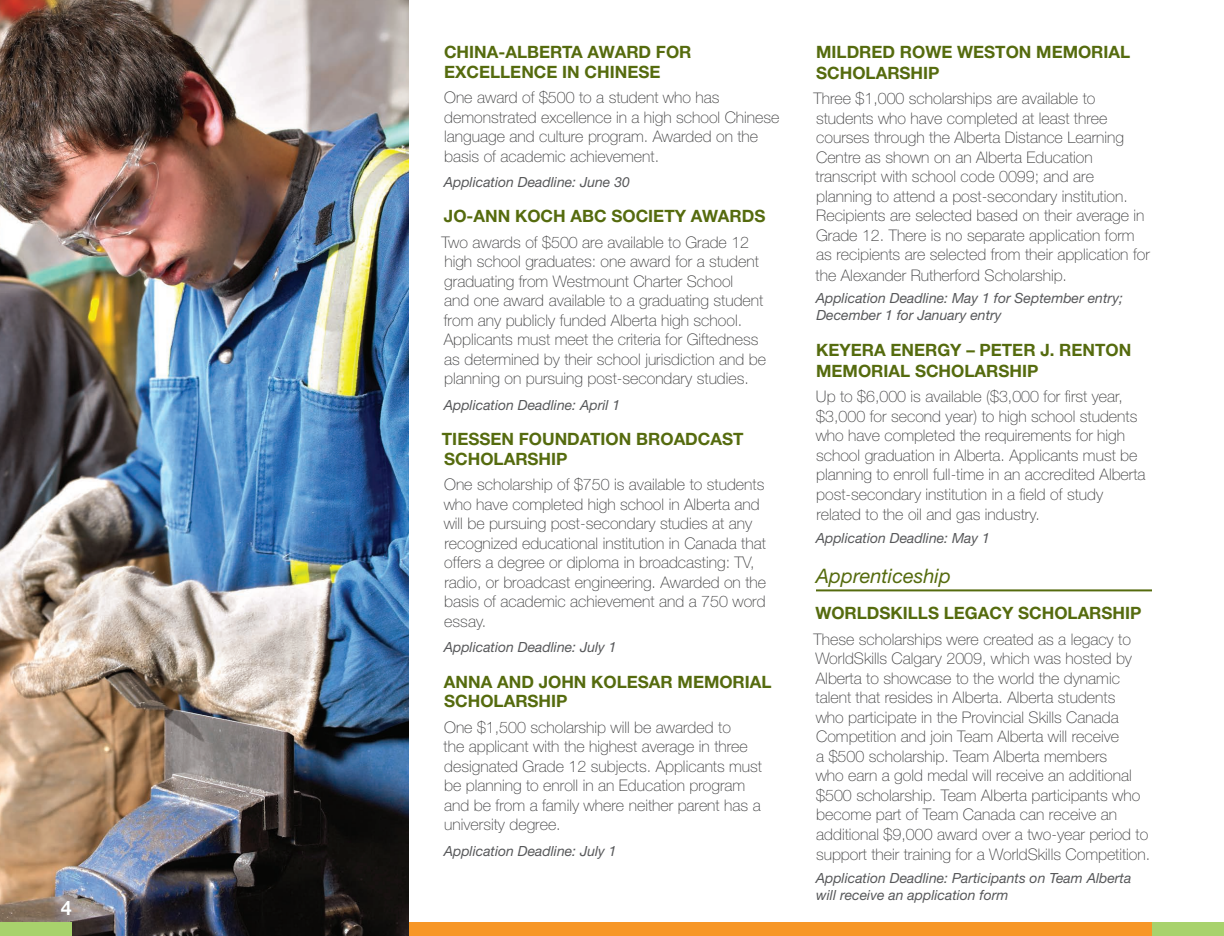
<style>
.page{position:relative;width:1224px;height:936px;background:#fff}
.page>*{position:absolute;margin:0;border:0;box-sizing:border-box;transform-origin:0 0}
.Underlined_Title{font:italic 20px "Helvetica Neue LT Std";color:#556b0e}
.body_-_italic{font:700 20px "Helvetica Neue LT Std";color:#fff}
.Scholarship{font:700 17px/19.6px "Helvetica Neue LT Std";color:#556b0e}
.body_-_italic-2{font:700 17px/19.6px "Helvetica Neue LT Std";color:#556b0e}
.Body_Copy{font:100 16px/19.6px "Helvetica Neue LT Std";color:#3e3e3f}
.body_-_italic-3{font:italic 14px/16.8px "Helvetica Neue LT Std";color:#57585a}
.Body_Copy-2{font:italic 14px "Helvetica Neue LT Std";color:#57585a}
</style>
<div class="page">
<div style="left:0;top:923px;width:1224px;height:13px;background:#f79727"></div>
<img style="left:0;top:0;width:409px;height:936px">
<hr style="left:816px;top:589px;width:336px;height:2px;background:#556b0e">
<div style="left:1152px;top:923px;width:72px;height:13px;background:#a8d26c"></div>
<div style="left:0;top:923px;width:72px;height:13px;background:#a8d26c"></div>
<p class="body_-_italic" style="left:61px;top:896px;width:13px">4</p>
<p class="body_-_italic-2" style="left:444px;top:42px;width:249px">CHINA-ALBERTA AWARD FOR<br>EXCELLENCE IN CHINESE</p>
<p class="Body_Copy" style="left:444px;top:88px;width:337px">One award of $500 to a student who has demonstrated excellence in a high school Chinese language and culture program. Awarded on the basis of academic achievement.</p>
<p class="body_-_italic-3" style="left:444px;top:174px;width:188px">Application Deadline: June 30</p>
<p class="Scholarship" style="left:444px;top:206px;width:323px">JO-ANN KOCH ABC SOCIETY AWARDS</p>
<p class="Body_Copy" style="left:441px;top:232px;width:326px">Two awards of $500 are available to Grade 12 high school graduates: one award for a student graduating from Westmount Charter School<br>and one award available to a graduating student from any publicly funded Alberta high school.<br>Applicants must meet the criteria for Giftedness as determined by their school jurisdiction and be planning on pursuing post-secondary studies.</p>
<p class="Body_Copy-2" style="left:444px;top:397px;width:178px">Application Deadline: April 1</p>
<p class="Scholarship" style="left:442px;top:429px;width:303px">TIESSEN FOUNDATION BROADCAST<br>SCHOLARSHIP</p>
<p class="Body_Copy" style="left:444px;top:475px;width:324px">One scholarship of $750 is available to students who have completed high school in Alberta and will be pursuing post-secondary studies at any recognized educational institution in Canada that offers a degree or diploma in broadcasting: TV, radio, or broadcast engineering. Awarded on the basis of academic achievement and a 750 word essay.</p>
<p class="Body_Copy-2" style="left:444px;top:639px;width:174px">Application Deadline: July 1</p>
<p class="Scholarship" style="left:444px;top:671px;width:329px">ANNA AND JOHN KOLESAR MEMORIAL<br>SCHOLARSHIP</p>
<p class="Body_Copy" style="left:444px;top:717px;width:320px">One $1,500 scholarship will be awarded to<br>the applicant with the highest average in three designated Grade 12 subjects. Applicants must be planning to enroll in an Education program and be from a family where neither parent has a university degree.</p>
<p class="body_-_italic-3" style="left:444px;top:842px;width:174px">Application Deadline: July 1</p>
<p class="Scholarship" style="left:816px;top:42px;width:316px;line-height:20.4px">MILDRED ROWE WESTON MEMORIAL<br>SCHOLARSHIP</p>
<p class="Body_Copy" style="left:813px;top:89px;width:338px">Three $1,000 scholarships are available to students who have completed at least three courses through the Alberta Distance Learning Centre as shown on an Alberta Education transcript with school code 0099; and are planning to attend a post-secondary institution.<br>Recipients are selected based on their average in Grade 12. There is no separate application form as recipients are selected from their application for the Alexander Rutherford Scholarship.</p>
<p class="body_-_italic-3" style="left:816px;top:290px;width:309px">Application Deadline: May 1 for September entry;<br>December 1 for January entry</p>
<p class="Scholarship" style="left:816px;top:340px;width:317px;line-height:20.4px">KEYERA ENERGY – PETER J. RENTON<br>MEMORIAL SCHOLARSHIP</p>
<p class="Body_Copy" style="left:816px;top:387px;width:331px">Up to $6,000 is available ($3,000 for first year, $3,000 for second year) to high school students who have completed the requirements for high school graduation in Alberta. Applicants must be planning to enroll full-time in an accredited Alberta post-secondary institution in a field of study related to the oil and gas industry.</p>
<p class="body_-_italic-3" style="left:816px;top:529px;width:176px">Application Deadline: May 1</p>
<p class="Underlined_Title" style="left:816px;top:564px;width:136px">Apprenticeship</p>
<p class="Scholarship" style="left:815px;top:603px;width:328px">WORLDSKILLS LEGACY SCHOLARSHIP</p>
<p class="Body_Copy" style="left:813px;top:629px;width:338px">These scholarships were created as a legacy to WorldSkills Calgary 2009, which was hosted by Alberta to showcase to the world the dynamic talent that resides in Alberta. Alberta students<br>who participate in the Provincial Skills Canada Competition and join Team Alberta will receive<br>a $500 scholarship. Team Alberta members<br>who earn a gold medal will receive an additional $500 scholarship. Team Alberta participants who become part of Team Canada can receive an additional $9,000 award over a two-year period to support their training for a WorldSkills Competition.</p>
<p class="body_-_italic-3" style="left:816px;top:869px;width:317px">Application Deadline: Participants on Team Alberta will receive an application form</p>
</div>
